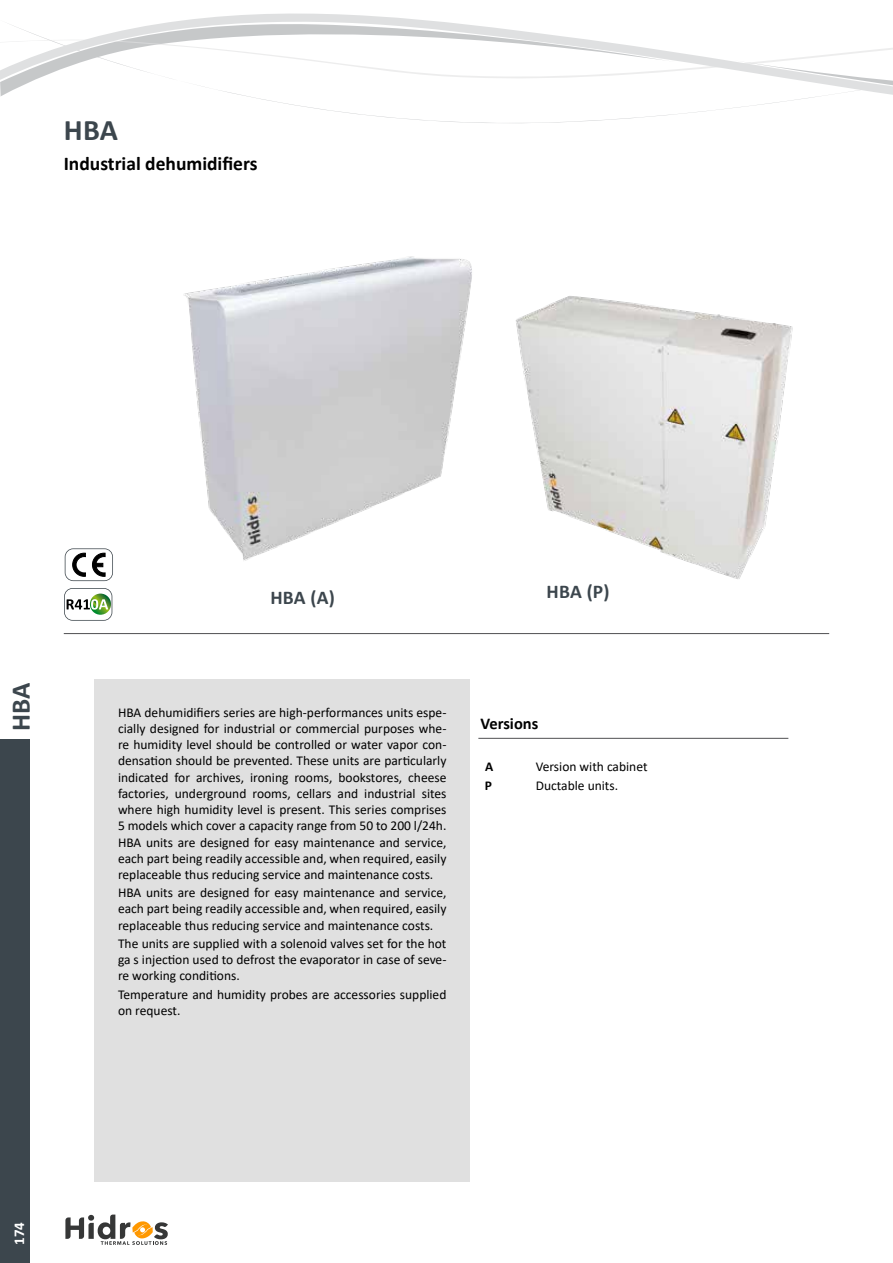
<style>
.page{position:relative;width:893px;height:1263px;background:#fff}
.page>*{position:absolute;margin:0;border:0;box-sizing:border-box;transform-origin:0 0}
.t1{font:700 30px "Calibri";color:#3c464d}
.t2{font:700 27px "Calibri";color:#3c464d}
.t3{font:700 19.5px "Calibri";color:#000}
.t4{font:700 19.5px "Calibri";letter-spacing:.005em;color:#3c464d}
.t5{font:700 16.5px "Calibri";color:#000}
.t6{font:700 15px "Calibri";color:#fff}
.t7{font:13.5px/16.2px "Calibri";color:#000;text-align:justify}
.t8{font:700 13.5px "Calibri";color:#000}
</style>
<div class="page">
<div style="left:0;top:739px;width:30px;height:524px;background:#3c464d"></div>
<hr style="left:478px;top:738px;width:310px;height:1px;background:#58585a">
<hr style="left:64px;top:633px;width:765px;height:1px;background:#58585a">
<svg style="left:0;top:13px;width:893px;height:111px"></svg>
<svg style="left:65px;top:1214px;width:103px;height:31px"></svg>
<svg style="left:65px;top:548px;width:48px;height:33px"></svg>
<img style="left:184px;top:256px;width:288px;height:305px">
<img style="left:515px;top:296px;width:278px;height:283px">
<svg style="left:64px;top:588px;width:48px;height:33px"></svg>
<div style="left:94px;top:679px;width:375px;height:502px;background:#e0e0e0"></div>
<h1 class="t1" style="left:64px;top:109px;width:56px">HBA</h1>
<h3 class="t3" style="left:64px;top:150px;width:195px">Industrial dehumidifiers</h3>
<h2 class="t2" style="left:2px;top:731px;width:50px;rotate:-90deg">HBA</h2>
<p class="t6" style="left:8px;top:1245px;width:24px;rotate:-90deg">174</p>
<h3 class="t4" style="left:270px;top:583px;width:66px">HBA (A)</h3>
<h3 class="t4" style="left:547px;top:578px;width:64px">HBA (P)</h3>
<p class="t7" style="left:118px;top:704px;width:330px">HBA dehumidifiers series are high-performances units espe&shy;cially designed for industrial or commercial purposes whe&shy;re humidity level should be controlled or water vapor con&shy;densation should be prevented. These units are particularly indicated for archives, ironing rooms, bookstores, cheese factories, underground rooms, cellars and industrial sites where high humidity level is present. This series comprises 5 models which cover a capacity range from 50 to 200 l/24h.<br>HBA units are designed for easy maintenance and service, each part being readily accessible and, when required, easily replaceable thus reducing service and maintenance costs.</p>
<p class="t7" style="left:118px;top:884px;width:330px">HBA units are designed for easy maintenance and service, each part being readily accessible and, when required, easily replaceable thus reducing service and maintenance costs.</p>
<p class="t7" style="left:118px;top:935px;width:330px">The units are supplied with a solenoid valves set for the hot ga s injection used to defrost the evaporator in case of seve&shy;re working conditions.</p>
<p class="t7" style="left:118px;top:986px;width:330px">Temperature and humidity probes are accessories supplied on request.</p>
<p class="t5" style="left:480px;top:711px;width:59px">Versions</p>
<p class="t8" style="left:485px;top:757px;width:10px">A</p>
<p class="t7" style="left:536px;top:758px;width:113px">Version with cabinet</p>
<p class="t8" style="left:485px;top:776px;width:9px">P</p>
<p class="t7" style="left:536px;top:777px;width:84px">Ductable units.</p>
</div>
